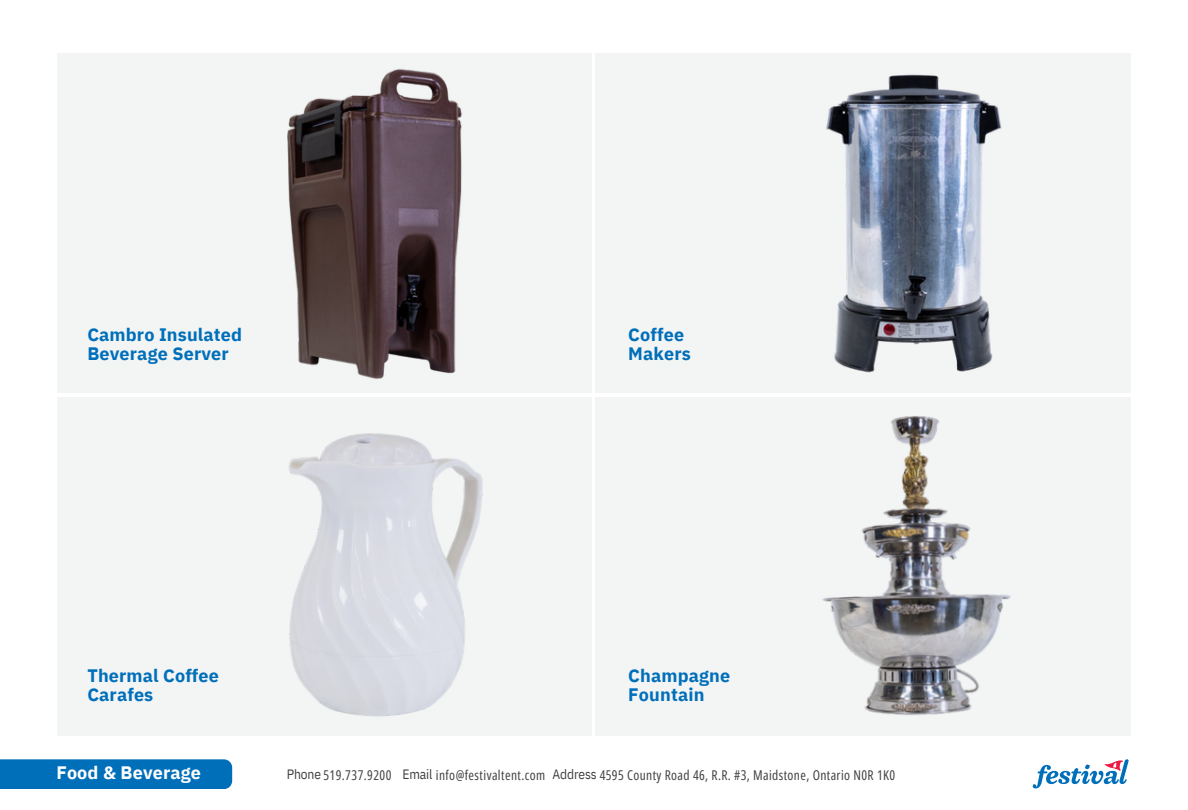
<style>
.page{position:relative;width:1188px;height:810px;background:#fff}
.page>*{position:absolute;margin:0;border:0;box-sizing:border-box;transform-origin:0 0}
.t1{font:700 18px/19.2px "IBM Plex Sans";letter-spacing:.01em;color:#006fba}
.t2{font:700 18px "IBM Plex Sans";letter-spacing:.01em;color:#fff}
.t3{font:13.5px "Open Sans Condensed";letter-spacing:.03em;color:#414042}
.s1{font-family:"IBM Plex Sans Cond"}
</style>
<div class="page">
<div style="left:0;top:759px;width:232px;height:30px;background:#006fba"></div>
<div style="left:57px;top:54px;width:535px;height:339px;background:#f3f4f4"></div>
<div style="left:57px;top:397px;width:535px;height:339px;background:#f3f4f4"></div>
<div style="left:596px;top:54px;width:535px;height:339px;background:#f3f4f4"></div>
<div style="left:596px;top:397px;width:535px;height:339px;background:#f3f4f4"></div>
<svg style="left:1033px;top:759px;width:96px;height:29px"></svg>
<img style="left:245px;top:53px;width:262px;height:326px">
<img style="left:288px;top:433px;width:195px;height:284px">
<img style="left:826px;top:74px;width:176px;height:299px">
<img style="left:822px;top:416px;width:189px;height:299px">
<p class="t1" style="left:87px;top:324px;width:156px">Cambro Insulated<br>Beverage Server</p>
<p class="t1" style="left:628px;top:324px;width:64px">Coffee<br>Makers</p>
<p class="t1" style="left:87px;top:666px;width:133px">Thermal Coffee<br>Carafes</p>
<p class="t1" style="left:628px;top:666px;width:103px">Champagne<br>Fountain</p>
<p class="t2" style="left:56px;top:761px;width:146px">Food &amp; Beverage</p>
<h1 class="t3" style="left:287px;top:765px;width:106px"><span class="s1">Phone</span> 519.737.9200</h1>
<h1 class="t3" style="left:402px;top:765px;width:144px"><span class="s1">Email</span> info@festivaltent.com</h1>
<p class="t3" style="left:553px;top:765px;width:344px"><span class="s1">Address</span> 4595 County Road 46, R.R. #3, Maidstone, Ontario N0R 1K0</p>
</div>
